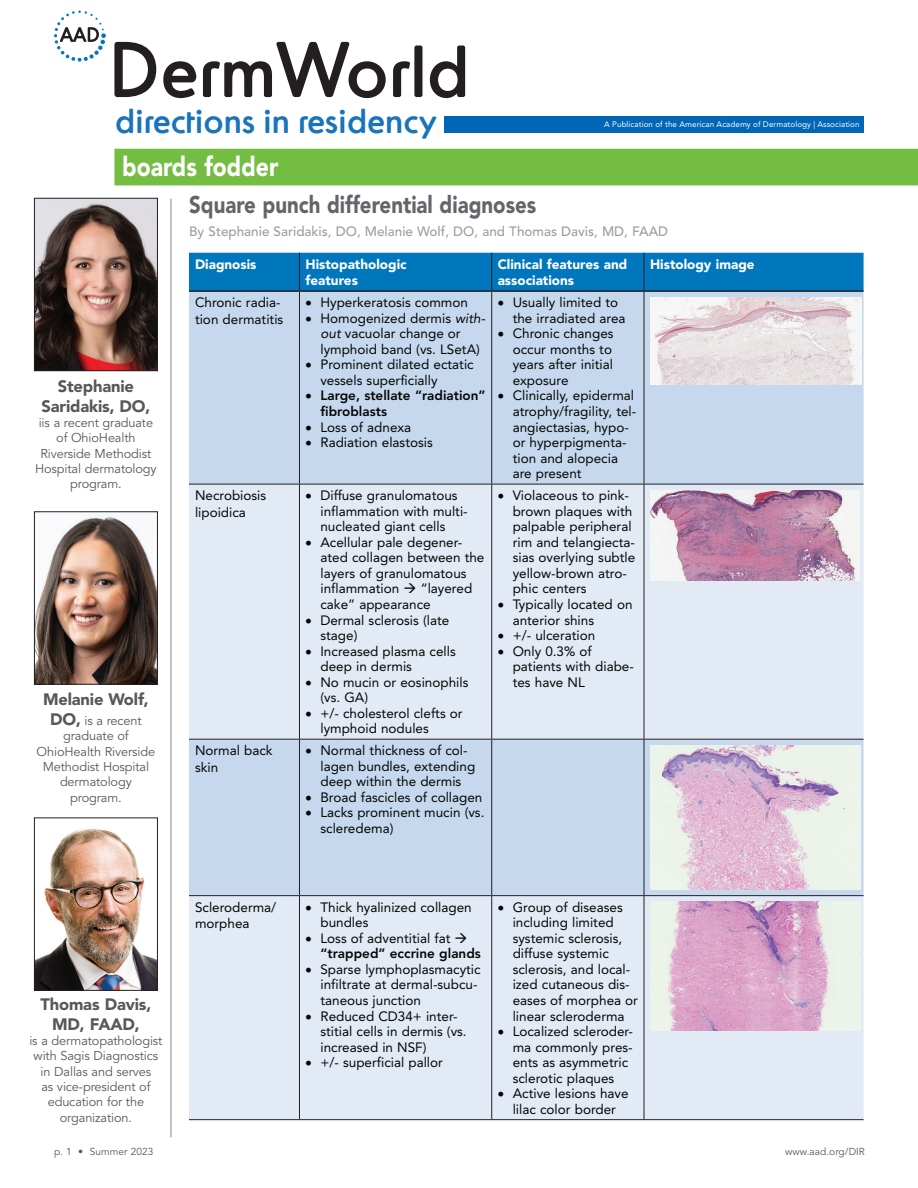
<style>
.page{position:relative;width:918px;height:1188px;background:#fff}
.page>*{position:absolute;margin:0;border:0;box-sizing:border-box;transform-origin:0 0}
.t1{font:73.5px "Derm Roman";color:#231f20}
.t2{font:34.65px "Derm Roman";color:#1974bb}
.t3{font:900 27px "Avenir LT Std";color:#fff;scale:.85 1}
.t4{font:900 24px "Avenir LT Std";color:#62656a;scale:.85 1}
.t5{font:900 16.5px/19.8px "Avenir LT Std";letter-spacing:-.01em;color:#57585a;text-align:center}
.t6{font:13.5px/15.6px "Avenir LT Std";color:#040503}
.t7{font:800 13.5px/15.5px "Avenir LT Std";color:#040503}
.t8{font:900 13.5px/16.2px "Avenir LT Std";color:#fff}
.t9{font:500 13.5px "Avenir LT Std";color:#9d9ea2}
.t10{font:12.75px/15.3px "Avenir LT Std";letter-spacing:-.01em;color:#57585a;text-align:center}
.t11{font:10.2px "Avenir LT Std";letter-spacing:.005em;color:#57585a}
.t12{font:7.95px "Avenir LT Std";letter-spacing:.01em;color:#fff}
.s1{font-weight:900;font-size:16.5px}
.s2{font-style:italic}
.s3{font-weight:400}
</style>
<div class="page">
<div style="left:114px;top:149px;width:804px;height:36px;background:#74bd43"></div>
<div style="left:445px;top:117px;width:419px;height:16px;background:#0166b3"></div>
<svg style="left:54px;top:10px;width:52px;height:52px"></svg>
<hr style="left:170px;top:199px;width:2px;height:938px;background:#bcbbbf">
<div style="left:189px;top:253px;width:675px;height:37px;background:#0077bd"></div>
<div style="left:189px;top:292px;width:675px;height:192px;background:#c6d8ee"></div>
<svg style="left:189px;top:485px;width:675px;height:634px;background:#dae5f3"></svg>
<hr style="left:299px;top:253px;width:1px;height:37px;background:#231f20">
<hr style="left:491px;top:253px;width:1px;height:37px;background:#231f20">
<hr style="left:644px;top:253px;width:1px;height:37px;background:#231f20">
<hr style="left:299px;top:292px;width:1px;height:192px;background:#231f20">
<hr style="left:491px;top:292px;width:1px;height:192px;background:#231f20">
<hr style="left:644px;top:292px;width:1px;height:192px;background:#231f20">
<hr style="left:189px;top:484px;width:110px;height:1px;background:#231f20">
<hr style="left:299px;top:484px;width:193px;height:1px;background:#231f20">
<hr style="left:299px;top:484px;width:1px;height:255px;background:#231f20">
<hr style="left:492px;top:484px;width:152px;height:1px;background:#231f20">
<hr style="left:491px;top:484px;width:1px;height:255px;background:#231f20">
<hr style="left:644px;top:484px;width:220px;height:1px;background:#231f20">
<hr style="left:644px;top:484px;width:1px;height:255px;background:#231f20">
<hr style="left:189px;top:739px;width:110px;height:1px;background:#231f20">
<hr style="left:299px;top:739px;width:193px;height:1px;background:#231f20">
<hr style="left:299px;top:740px;width:1px;height:155px;background:#231f20">
<hr style="left:492px;top:739px;width:152px;height:1px;background:#231f20">
<hr style="left:491px;top:740px;width:1px;height:155px;background:#231f20">
<hr style="left:644px;top:739px;width:220px;height:1px;background:#231f20">
<hr style="left:644px;top:740px;width:1px;height:155px;background:#231f20">
<hr style="left:189px;top:895px;width:110px;height:1px;background:#231f20">
<hr style="left:299px;top:895px;width:193px;height:1px;background:#231f20">
<hr style="left:299px;top:896px;width:1px;height:223px;background:#231f20">
<hr style="left:492px;top:895px;width:152px;height:1px;background:#231f20">
<hr style="left:491px;top:896px;width:1px;height:223px;background:#231f20">
<hr style="left:644px;top:895px;width:220px;height:1px;background:#231f20">
<hr style="left:644px;top:896px;width:1px;height:223px;background:#231f20">
<hr style="left:189px;top:1119px;width:110px;height:1px;background:#231f20">
<hr style="left:299px;top:1119px;width:193px;height:1px;background:#231f20">
<hr style="left:492px;top:1119px;width:152px;height:1px;background:#231f20">
<hr style="left:644px;top:1119px;width:220px;height:1px;background:#231f20">
<hr style="left:189px;top:290px;width:110px;height:2px;background:#231f20">
<hr style="left:299px;top:290px;width:193px;height:2px;background:#231f20">
<hr style="left:492px;top:290px;width:152px;height:2px;background:#231f20">
<hr style="left:644px;top:290px;width:220px;height:2px;background:#231f20">
<img style="left:650px;top:297px;width:212px;height:87px">
<img style="left:650px;top:490px;width:210px;height:91px">
<img style="left:650px;top:745px;width:210px;height:145px">
<img style="left:650px;top:902px;width:211px;height:128px">
<img style="left:36px;top:828px;width:120px;height:161px">
<div style="left:34px;top:818px;width:124px;height:173px;border:1px solid #231f20"></div>
<img style="left:36px;top:200px;width:120px;height:169px">
<div style="left:34px;top:198px;width:124px;height:173px;border:1px solid #231f20"></div>
<img style="left:36px;top:515px;width:120px;height:168px">
<div style="left:34px;top:511px;width:124px;height:174px;border:1px solid #231f20"></div>
<h1 class="t1" style="left:108px;top:41px;width:363px">DermWorld</h1>
<h2 class="t2" style="left:115px;top:106px;width:323px">directions in residency</h2>
<h3 class="t3" style="left:122px;top:150px;width:185px">boards fodder</h3>
<p class="t12" style="left:604px;top:120px;width:257px">A Publication of the American Academy of Dermatology | Association</p>
<p class="t5" style="left:41px;top:376px;width:110px">Stephanie<br>Saridakis, DO,</p>
<p class="t10" style="left:35px;top:415px;width:123px">iis a recent graduate of OhioHealth<br>Riverside Methodist<br>Hospital dermatology program.</p>
<p class="t5" style="left:43px;top:690px;width:107px">Melanie Wolf,</p>
<p class="t10" style="left:37px;top:713px;width:120px"><span class="s1">DO,</span> is a recent graduate of<br>OhioHealth Riverside<br>Methodist Hospital dermatology program.</p>
<p class="t5" style="left:41px;top:994px;width:112px">Thomas Davis,<br>MD, FAAD,</p>
<p class="t10" style="left:29px;top:1033px;width:135px">is a dermatopathologist with Sagis Diagnostics in Dallas and serves<br>as vice-president of education for the organization.</p>
<h3 class="t4" style="left:189px;top:190px;width:410px">Square punch differential diagnoses</h3>
<p class="t9" style="left:189px;top:223px;width:481px">By Stephanie Saridakis, DO, Melanie Wolf, DO, and Thomas Davis, MD, FAAD</p>
<p class="t8" style="left:195px;top:256px;width:63px">Diagnosis</p>
<p class="t8" style="left:305px;top:256px;width:103px">Histopathologic features</p>
<p class="t8" style="left:498px;top:256px;width:131px">Clinical features and associations</p>
<p class="t8" style="left:650px;top:256px;width:106px">Histology image</p>
<p class="t6" style="left:195px;top:295px;width:90px;line-height:16.2px">Chronic radia&shy;tion dermatitis</p>
<p class="t6" style="left:305px;top:295px;width:164px">• Hyperkeratosis common</p>
<p class="t6" style="left:513px;top:295px;width:114px;text-indent:-15px">• Usually limited to the irradiated area</p>
<p class="t6" style="left:513px;top:326px;width:102px;text-align:justify;text-indent:-15px">• Chronic changes occur months to years after initial exposure</p>
<p class="t6" style="left:513px;top:388px;width:125px;text-indent:-15px">• Clinically, epidermal atrophy/fragility, tel&shy;angiectasias, hypo&shy;or hyperpigmenta&shy;tion and alopecia are present</p>
<p class="t6" style="left:320px;top:311px;width:166px;text-indent:-15px">• Homogenized dermis <span class="s2">with&shy;out</span> vacuolar change or lymphoid band (vs. LSetA)</p>
<p class="t6" style="left:320px;top:357px;width:155px;text-indent:-15px">• Prominent dilated ectatic vessels superficially</p>
<p class="t7" style="left:320px;top:388px;width:167px;text-indent:-15px">• Large, stellate “radiation” fibroblasts</p>
<p class="t6" style="left:305px;top:419px;width:107px">• Loss of adnexa</p>
<p class="t6" style="left:305px;top:435px;width:129px">• Radiation elastosis</p>
<p class="t6" style="left:195px;top:488px;width:73px;line-height:16.2px">Necrobiosis lipoidica</p>
<p class="t6" style="left:320px;top:488px;width:149px;text-indent:-15px">• Diffuse granulomatous inflammation with multi&shy;nucleated giant cells</p>
<p class="t6" style="left:320px;top:535px;width:165px;text-indent:-15px">• Acellular pale degener&shy;ated collagen between the layers of granulomatous inflammation → “layered cake” appearance</p>
<p class="t6" style="left:320px;top:612px;width:130px;text-indent:-15px">• Dermal sclerosis (late stage)</p>
<p class="t6" style="left:320px;top:643px;width:137px;text-indent:-15px">• Increased plasma cells deep in dermis</p>
<p class="t6" style="left:320px;top:674px;width:149px;text-indent:-15px">• No mucin or eosinophils (vs. GA)</p>
<p class="t6" style="left:320px;top:705px;width:144px;text-indent:-15px">• +/- cholesterol clefts or lymphoid nodules</p>
<p class="t6" style="left:195px;top:743px;width:79px;line-height:16.2px">Normal back skin</p>
<p class="t6" style="left:320px;top:743px;width:156px;text-indent:-15px">• Normal thickness of col&shy;lagen bundles, extending deep within the dermis</p>
<p class="t6" style="left:305px;top:790px;width:178px">• Broad fascicles of collagen</p>
<p class="t6" style="left:320px;top:805px;width:165px;text-indent:-15px">• Lacks prominent mucin (vs. scleredema)</p>
<p class="t6" style="left:513px;top:488px;width:124px;text-indent:-15px">• Violaceous to pink&shy;brown plaques with palpable peripheral rim and telangiecta&shy;sias overlying subtle yellow-brown atro&shy;phic centers</p>
<p class="t6" style="left:513px;top:597px;width:121px;text-indent:-15px">• Typically located on anterior shins</p>
<p class="t6" style="left:498px;top:628px;width:99px">• +/- ulceration</p>
<p class="t6" style="left:513px;top:643px;width:123px;text-indent:-15px">• Only 0.3% of patients with diabe&shy;tes have NL</p>
<p class="t6" style="left:195px;top:899px;width:83px;line-height:16.2px">Scleroderma/ morphea</p>
<p class="t6" style="left:320px;top:899px;width:153px;text-indent:-15px">• Thick hyalinized collagen bundles</p>
<p class="t7" style="left:320px;top:930px;width:162px;text-indent:-15px">• <span class="s3">Loss of adventitial fat</span> → “trapped” eccrine glands</p>
<p class="t6" style="left:320px;top:962px;width:162px;text-indent:-15px">• Sparse lymphoplasmacytic infiltrate at dermal-subcu&shy;taneous junction</p>
<p class="t6" style="left:320px;top:1008px;width:148px;text-indent:-15px">• Reduced CD34+ inter&shy;stitial cells in dermis (vs. increased in NSF)</p>
<p class="t6" style="left:305px;top:1055px;width:139px">• +/- superficial pallor</p>
<p class="t6" style="left:513px;top:899px;width:127px;text-indent:-15px">• Group of diseases including limited systemic sclerosis, diffuse systemic sclerosis, and local&shy;ized cutaneous dis&shy;eases of morphea or linear scleroderma</p>
<p class="t6" style="left:513px;top:1024px;width:122px;text-indent:-15px">• Localized scleroder&shy;ma commonly pres&shy;ents as asymmetric sclerotic plaques</p>
<p class="t6" style="left:498px;top:1086px;width:132px;text-align:center">• Active lesions have lilac color border</p>
<p class="t11" style="left:54px;top:1146px;width:101px">p. 1 • Summer 2023</p>
<p class="t11" style="left:785px;top:1146px;width:81px">www.aad.org/DIR</p>
</div>
